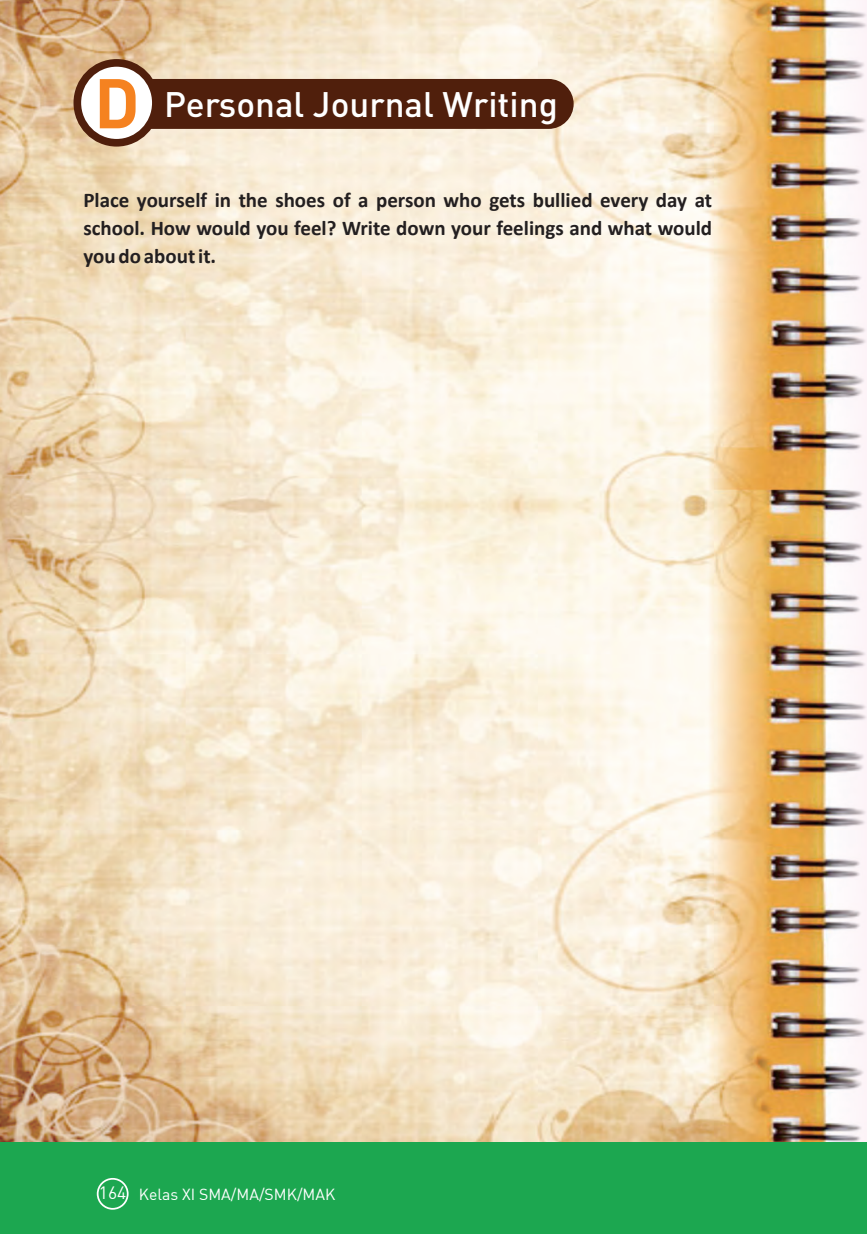
<style>
.page{position:relative;width:867px;height:1234px;background:#fff}
.page>*{position:absolute;margin:0;border:0;box-sizing:border-box;transform-origin:0 0}
.t1{font:500 35px "DIN";color:#fff}
.t2{font:700 21px/28px "Calibri";color:#231f20;text-align:justify}
.t3{font:15.75px "DIN";color:#fff}
.s1{font-weight:700;font-size:69.12px;color:#f58220}
.s2{font-size:17.5px}
</style>
<div class="page">
<img style="left:0;top:0;width:866px;height:1142px">
<div style="left:101px;top:79px;width:472px;height:50px;background:#501f0c;border-radius:25px"></div>
<div style="left:77px;top:63px;width:79px;height:80px;background:#fff;border-radius:50%"></div>
<div style="left:73px;top:59px;width:87px;height:87px;border:8px solid #501f0c;border-radius:50%"></div>
<div style="left:0;top:1142px;width:866px;height:91px;background:#1ca750"></div>
<div style="left:97px;top:1177px;width:31px;height:32px;border:2px solid #fff;border-radius:50%"></div>
<h1 class="t1" style="left:94px;top:82px;width:465px"><span class="s1">D</span> Personal Journal Writing</h1>
<p class="t2" style="left:83px;top:187px;width:630px">Place yourself in the shoes of a person who gets bullied every day at school. How would you feel? Write down your feelings and what would you do about it.</p>
<p class="t3" style="left:99px;top:1184px;width:238px"><span class="s2">164</span> Kelas XI SMA/MA/SMK/MAK</p>
</div>
